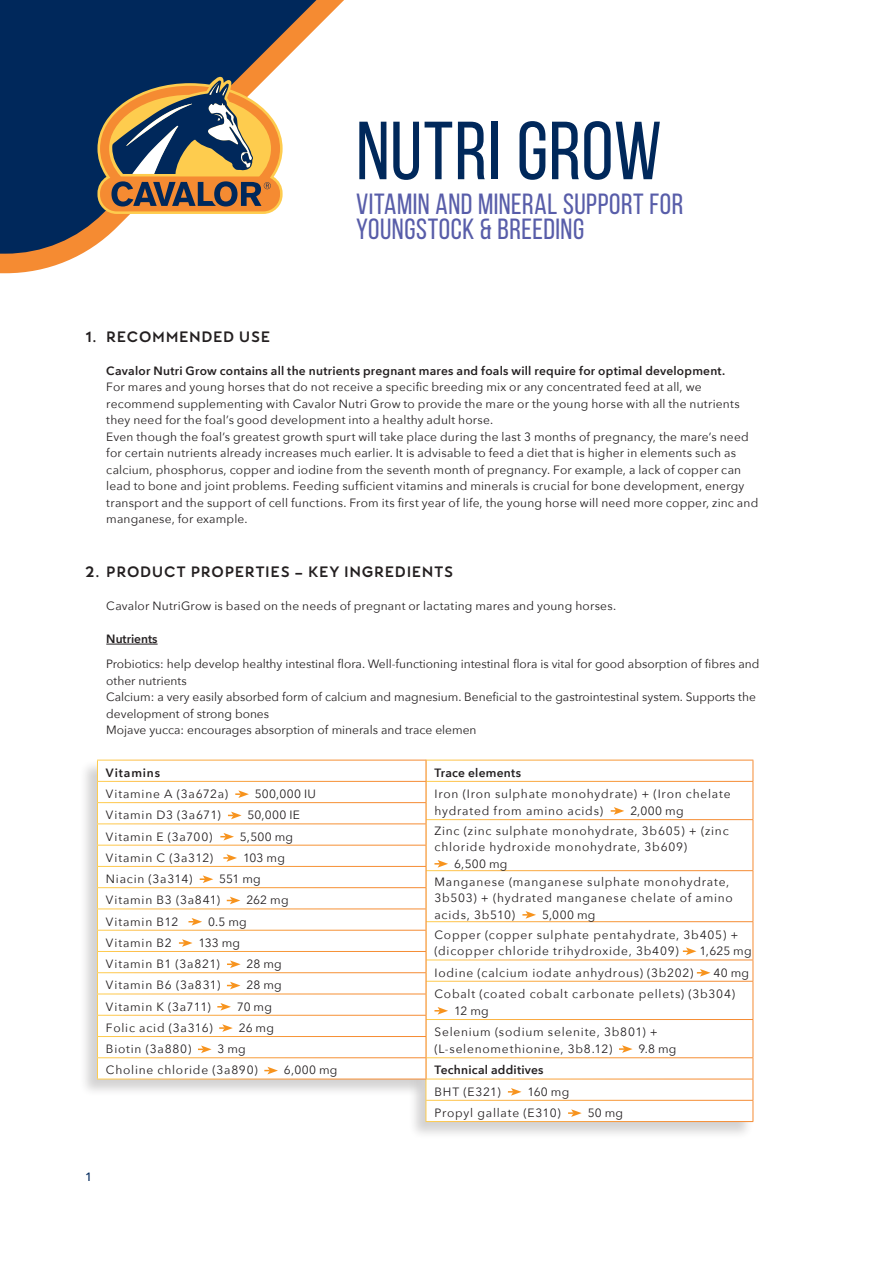
<style>
.page{position:relative;width:893px;height:1263px;background:#fff}
.page>*{position:absolute;margin:0;border:0;box-sizing:border-box;transform-origin:0 0}
.t1{font:82.2px "Bebas Neue";letter-spacing:.005em;color:#00285b}
.t2{font:29.25px "Bebas Neue";letter-spacing:.015em;color:#585da9}
.t3{font:15px "Buket Retro Basic";letter-spacing:.025em;color:#231f20}
.t4{font:12px/16.5px "Avenir Next";letter-spacing:.015em;color:#231f20}
.t5{font:12px/16.5px "Avenir Next";letter-spacing:.065em;color:#231f20}
.t6{font:12px "Avenir Next";letter-spacing:.06em;color:#231f20}
.t7{font:600 12px "Avenir Next";letter-spacing:.02em;color:#231f20}
.t8{font:600 12px "Avenir Next";color:#231f20}
.t9{font:600 12px "Avenir Next";letter-spacing:.07em;color:#231f20}
.t10{font:500 12px "Avenir Next";color:#00285b}
</style>
<div class="page">
<hr style="left:106px;top:644px;width:52px;height:1px;background:#231f20">
<svg style="left:0;top:0;width:344px;height:273px;fill:#00285b"></svg>
<svg style="left:97px;top:76px;width:186px;height:138px;background:#957d5d"></svg>
<div style="left:408px;top:759px;width:346px;height:380px;background:#231f20;opacity:.2"></div>
<svg style="left:427px;top:761px;width:326px;height:360px"></svg>
<hr style="left:426px;top:760px;width:327px;height:1px;background:#fff">
<svg style="left:753px;top:760px;width:1px;height:21px"></svg>
<hr style="left:426px;top:781px;width:327px;height:1px;background:#fff">
<hr style="left:753px;top:782px;width:1px;height:37px;background:#fff">
<hr style="left:426px;top:819px;width:327px;height:1px;background:#fff">
<hr style="left:753px;top:820px;width:1px;height:50px;background:#fff">
<hr style="left:426px;top:870px;width:327px;height:1px;background:#fff">
<hr style="left:753px;top:871px;width:1px;height:50px;background:#fff">
<hr style="left:426px;top:921px;width:327px;height:1px;background:#fff">
<hr style="left:753px;top:922px;width:1px;height:37px;background:#fff">
<hr style="left:426px;top:959px;width:327px;height:1px;background:#fff">
<svg style="left:753px;top:960px;width:1px;height:21px"></svg>
<hr style="left:426px;top:981px;width:327px;height:1px;background:#fff">
<hr style="left:753px;top:981px;width:1px;height:38px;background:#fff">
<hr style="left:426px;top:1019px;width:327px;height:1px;background:#fff">
<hr style="left:753px;top:1020px;width:1px;height:37px;background:#fff">
<hr style="left:426px;top:1057px;width:327px;height:1px;background:#fff">
<hr style="left:426px;top:1079px;width:327px;height:1px;background:#fff">
<hr style="left:426px;top:1100px;width:327px;height:1px;background:#fff">
<svg style="left:753px;top:1058px;width:1px;height:63px"></svg>
<hr style="left:426px;top:1121px;width:327px;height:1px;background:#fff">
<svg style="left:611px;top:807px;width:13px;height:8px"></svg>
<svg style="left:434px;top:860px;width:14px;height:8px"></svg>
<svg style="left:522px;top:911px;width:14px;height:8px"></svg>
<svg style="left:683px;top:947px;width:13px;height:8px"></svg>
<svg style="left:697px;top:969px;width:13px;height:7px"></svg>
<svg style="left:434px;top:1007px;width:14px;height:7px"></svg>
<svg style="left:619px;top:1045px;width:14px;height:8px"></svg>
<svg style="left:508px;top:1088px;width:13px;height:8px"></svg>
<svg style="left:568px;top:1109px;width:14px;height:8px"></svg>
<div style="left:79px;top:759px;width:348px;height:338px;background:#231f20;opacity:.2"></div>
<svg style="left:98px;top:761px;width:328px;height:318px"></svg>
<hr style="left:97px;top:760px;width:329px;height:1px;background:#fff">
<hr style="left:97px;top:781px;width:329px;height:1px;background:#fff">
<hr style="left:97px;top:802px;width:329px;height:1px;background:#fff">
<hr style="left:97px;top:823px;width:329px;height:1px;background:#fff">
<hr style="left:97px;top:845px;width:329px;height:1px;background:#fff">
<hr style="left:97px;top:866px;width:329px;height:1px;background:#fff">
<hr style="left:97px;top:887px;width:329px;height:1px;background:#fff">
<hr style="left:97px;top:908px;width:329px;height:1px;background:#fff">
<hr style="left:97px;top:930px;width:329px;height:1px;background:#fff">
<hr style="left:97px;top:951px;width:329px;height:1px;background:#fff">
<hr style="left:97px;top:972px;width:329px;height:1px;background:#fff">
<hr style="left:97px;top:993px;width:329px;height:1px;background:#fff">
<hr style="left:97px;top:1015px;width:329px;height:1px;background:#fff">
<hr style="left:97px;top:1036px;width:329px;height:1px;background:#fff">
<hr style="left:97px;top:1057px;width:329px;height:1px;background:#fff">
<svg style="left:97px;top:760px;width:1px;height:319px"></svg>
<svg style="left:426px;top:760px;width:1px;height:361px"></svg>
<hr style="left:97px;top:1079px;width:329px;height:1px;background:#fff">
<svg style="left:235px;top:790px;width:14px;height:8px"></svg>
<svg style="left:228px;top:812px;width:14px;height:7px"></svg>
<svg style="left:220px;top:833px;width:14px;height:7px"></svg>
<svg style="left:223px;top:854px;width:14px;height:8px"></svg>
<svg style="left:200px;top:875px;width:13px;height:8px"></svg>
<svg style="left:227px;top:897px;width:13px;height:7px"></svg>
<svg style="left:188px;top:918px;width:14px;height:7px"></svg>
<svg style="left:179px;top:939px;width:14px;height:8px"></svg>
<svg style="left:227px;top:960px;width:14px;height:8px"></svg>
<svg style="left:227px;top:982px;width:14px;height:7px"></svg>
<svg style="left:217px;top:1003px;width:14px;height:8px"></svg>
<svg style="left:219px;top:1024px;width:14px;height:8px"></svg>
<svg style="left:198px;top:1045px;width:14px;height:8px"></svg>
<svg style="left:264px;top:1067px;width:14px;height:7px"></svg>
<p class="t1" style="left:356px;top:106px;width:307px">NUTRI GROW</p>
<p class="t2" style="left:356px;top:188px;width:329px">VITAMIN AND MINERAL SUPPORT FOR</p>
<p class="t2" style="left:356px;top:213px;width:230px">YOUNGSTOCK &amp; BREEDING</p>
<p class="t3" style="left:85px;top:327px;width:187px">1. RECOMMENDED USE</p>
<p class="t7" style="left:106px;top:360px;width:620px">Cavalor Nutri Grow contains all the nutrients pregnant mares and foals will require for optimal development.</p>
<p class="t4" style="left:106px;top:378px;width:635px">For mares and young horses that do not receive a specific breeding mix or any concentrated feed at all, we recommend supplementing with Cavalor Nutri Grow to provide the mare or the young horse with all the nutrients they need for the foal’s good development into a healthy adult horse.</p>
<p class="t4" style="left:106px;top:428px;width:653px">Even though the foal’s greatest growth spurt will take place during the last 3 months of pregnancy, the mare’s need for certain nutrients already increases much earlier. It is advisable to feed a diet that is higher in elements such as calcium, phosphorus, copper and iodine from the seventh month of pregnancy. For example, a lack of copper can lead to bone and joint problems. Feeding sufficient vitamins and minerals is crucial for bone development, energy transport and the support of cell functions. From its first year of life, the young horse will need more copper, zinc and manganese, for example.</p>
<p class="t3" style="left:85px;top:562px;width:370px">2. PRODUCT PROPERTIES – KEY INGREDIENTS</p>
<p class="t4" style="left:106px;top:597px;width:511px">Cavalor NutriGrow is based on the needs of pregnant or lactating mares and young horses.</p>
<p class="t8" style="left:106px;top:629px;width:53px">Nutrients</p>
<p class="t4" style="left:106px;top:655px;width:655px">Probiotics: help develop healthy intestinal flora. Well-functioning intestinal flora is vital for good absorption of fibres and other nutrients</p>
<p class="t4" style="left:106px;top:688px;width:651px">Calcium: a very easily absorbed form of calcium and magnesium. Beneficial to the gastrointestinal system. Supports the development of strong bones</p>
<p class="t4" style="left:106px;top:721px;width:372px">Mojave yucca: encourages absorption of minerals and trace elemen</p>
<p class="t9" style="left:106px;top:762px;width:56px">Vitamins</p>
<p class="t6" style="left:106px;top:784px;width:124px">Vitamine A (3a672a)</p>
<p class="t4" style="left:255px;top:785px;width:63px">500,000 IU</p>
<p class="t6" style="left:106px;top:805px;width:116px">Vitamin D3 (3a671)</p>
<p class="t4" style="left:248px;top:806px;width:54px">50,000 IE</p>
<p class="t6" style="left:106px;top:826px;width:108px">Vitamin E (3a700)</p>
<p class="t4" style="left:240px;top:827px;width:55px">5,500 mg</p>
<p class="t6" style="left:106px;top:847px;width:109px">Vitamin C (3a312)</p>
<p class="t4" style="left:243px;top:849px;width:43px">103 mg</p>
<p class="t6" style="left:106px;top:869px;width:88px">Niacin (3a314)</p>
<p class="t4" style="left:219px;top:870px;width:43px">551 mg</p>
<p class="t5" style="left:106px;top:891px;width:116px">Vitamin B3 (3a841)</p>
<p class="t4" style="left:246px;top:891px;width:44px">262 mg</p>
<p class="t6" style="left:106px;top:911px;width:74px">Vitamin B12</p>
<p class="t4" style="left:208px;top:913px;width:40px">0.5 mg</p>
<p class="t6" style="left:106px;top:932px;width:67px">Vitamin B2</p>
<p class="t4" style="left:199px;top:934px;width:43px">133 mg</p>
<p class="t6" style="left:106px;top:954px;width:115px">Vitamin B1 (3a821)</p>
<p class="t4" style="left:247px;top:955px;width:37px">28 mg</p>
<p class="t6" style="left:106px;top:975px;width:116px">Vitamin B6 (3a831)</p>
<p class="t4" style="left:247px;top:976px;width:37px">28 mg</p>
<p class="t6" style="left:106px;top:996px;width:106px">Vitamin K (3a711)</p>
<p class="t4" style="left:237px;top:998px;width:37px">70 mg</p>
<p class="t6" style="left:106px;top:1017px;width:108px">Folic acid (3a316)</p>
<p class="t4" style="left:239px;top:1019px;width:37px">26 mg</p>
<p class="t5" style="left:106px;top:1040px;width:87px">Biotin (3a880)</p>
<p class="t4" style="left:218px;top:1040px;width:30px">3 mg</p>
<p class="t5" style="left:106px;top:1061px;width:153px">Choline chloride (3a890)</p>
<p class="t4" style="left:284px;top:1061px;width:55px">6,000 mg</p>
<p class="t10" style="left:85px;top:1167px;width:9px">1</p>
<p class="t7" style="left:434px;top:762px;width:88px">Trace elements</p>
<p class="t5" style="left:434px;top:785px;width:298px">Iron (Iron sulphate monohydrate) + (Iron chelate hydrated from amino acids)</p>
<p class="t4" style="left:630px;top:802px;width:55px">2,000 mg</p>
<p class="t5" style="left:434px;top:822px;width:296px">Zinc (zinc sulphate monohydrate, 3b605) + (zinc chloride hydroxide monohydrate, 3b609)</p>
<p class="t4" style="left:454px;top:855px;width:55px">6,500 mg</p>
<p class="t5" style="left:434px;top:873px;width:300px">Manganese (manganese sulphate monohydrate,<br>3b503) + (hydrated manganese chelate of amino acids, 3b510)</p>
<p class="t4" style="left:542px;top:906px;width:55px">5,000 mg</p>
<p class="t5" style="left:434px;top:926px;width:306px">Copper (copper sulphate pentahydrate, 3b405) + (dicopper chloride trihydroxide, 3b409)</p>
<p class="t4" style="left:699px;top:942px;width:54px">1,625 mg</p>
<p class="t6" style="left:434px;top:962px;width:260px">Iodine (calcium iodate anhydrous) (3b202)</p>
<p class="t4" style="left:713px;top:964px;width:37px">40 mg</p>
<p class="t5" style="left:454px;top:985px;width:282px;text-indent:-20px">Cobalt (coated cobalt carbonate pellets) (3b304)<br>12 mg</p>
<p class="t5" style="left:434px;top:1023px;width:225px">Selenium (sodium selenite, 3b801) + (L-selenomethionine, 3b8.12)</p>
<p class="t4" style="left:639px;top:1040px;width:39px">9.8 mg</p>
<p class="t7" style="left:434px;top:1060px;width:111px">Technical additives</p>
<p class="t4" style="left:434px;top:1083px;width:68px">BHT (E321)</p>
<p class="t4" style="left:527px;top:1083px;width:43px">160 mg</p>
<p class="t6" style="left:434px;top:1102px;width:128px">Propyl gallate (E310)</p>
<p class="t4" style="left:588px;top:1104px;width:37px">50 mg</p>
</div>
